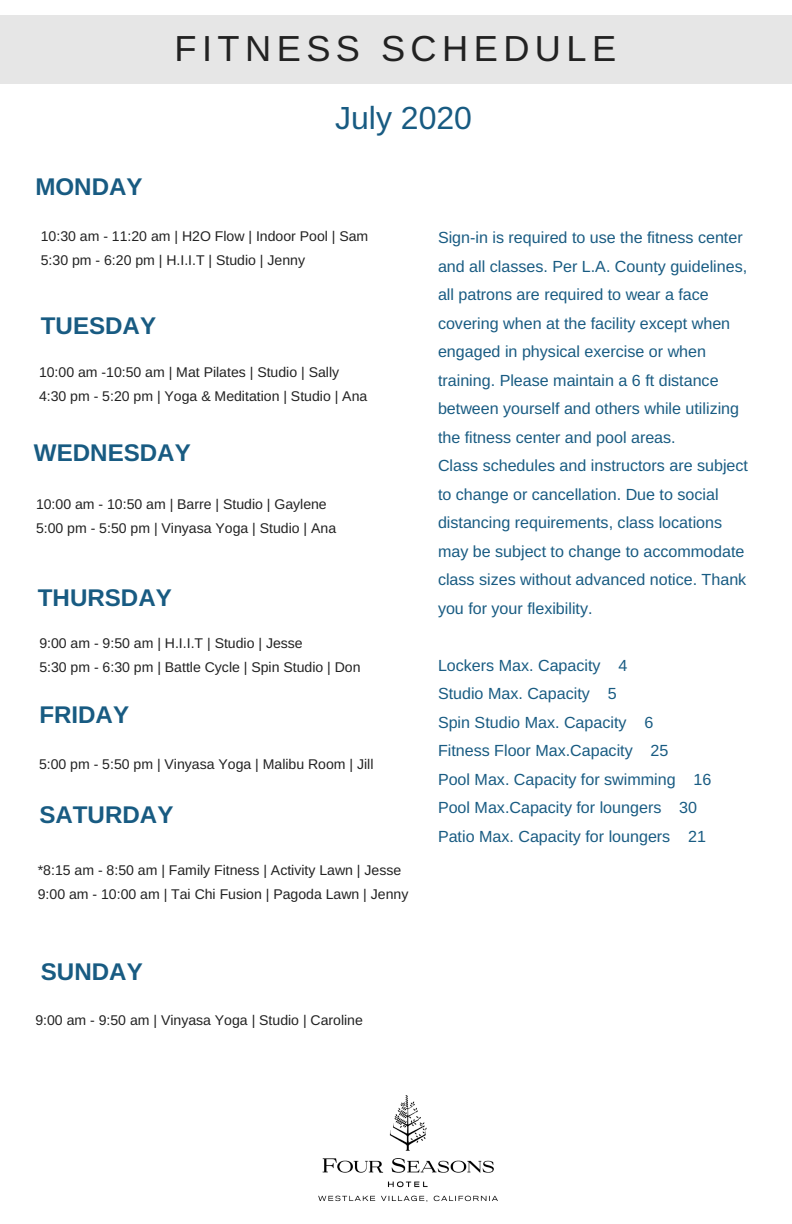
<style>
.page{position:relative;width:792px;height:1224px;background:#fff}
.page>*{position:absolute;margin:0;border:0;box-sizing:border-box;transform-origin:0 0}
.t1{font:36.2px "Arimo";letter-spacing:.15em;color:#222}
.t2{font:32px "Arimo";color:#185b82}
.t3{font:700 24.2px "Arimo";color:#185b82}
.t4{font:16px/28.4px "Arimo";color:#185b82}
.t5{font:14px/24px "Arimo";color:#222}
</style>
<div class="page">
<div style="left:0;top:16px;width:792px;height:67px;background:#e6e6e6"></div>
<img style="left:318px;top:1095px;width:180px;height:107px">
<h1 class="t1" style="left:175px;top:28px;width:443px">FITNESS SCHEDULE</h1>
<h2 class="t2" style="left:335px;top:100px;width:138px">July 2020</h2>
<h3 class="t3" style="left:35px;top:173px;width:109px">MONDAY</h3>
<p class="t5" style="left:41px;top:224px;width:329px">10:30 am - 11:20 am | H2O Flow | Indoor Pool | Sam<br>5:30 pm - 6:20 pm | H.I.I.T | Studio | Jenny</p>
<h3 class="t3" style="left:41px;top:313px;width:117px">TUESDAY</h3>
<p class="t5" style="left:39px;top:360px;width:330px">10:00 am -10:50 am | Mat Pilates | Studio | Sally<br>4:30 pm - 5:20 pm | Yoga &amp; Meditation | Studio | Ana</p>
<h3 class="t3" style="left:34px;top:439px;width:158px">WEDNESDAY</h3>
<p class="t5" style="left:36px;top:492px;width:302px">10:00 am - 10:50 am | Barre | Studio | Gaylene<br>5:00 pm - 5:50 pm | Vinyasa Yoga | Studio | Ana</p>
<h3 class="t3" style="left:38px;top:584px;width:136px">THURSDAY</h3>
<p class="t5" style="left:39px;top:631px;width:323px">9:00 am - 9:50 am | H.I.I.T | Studio | Jesse<br>5:30 pm - 6:30 pm | Battle Cycle | Spin Studio | Don</p>
<h3 class="t3" style="left:39px;top:701px;width:91px">FRIDAY</h3>
<p class="t5" style="left:39px;top:752px;width:336px">5:00 pm - 5:50 pm | Vinyasa Yoga | Malibu Room | Jill</p>
<h3 class="t3" style="left:39px;top:802px;width:136px">SATURDAY</h3>
<p class="t5" style="left:38px;top:859px;width:372px">*8:15 am - 8:50 am | Family Fitness | Activity Lawn | Jesse<br>9:00 am - 10:00 am | Tai Chi Fusion | Pagoda Lawn | Jenny</p>
<h3 class="t3" style="left:41px;top:958px;width:103px">SUNDAY</h3>
<p class="t5" style="left:35px;top:1008px;width:329px">9:00 am - 9:50 am | Vinyasa Yoga | Studio | Caroline</p>
<p class="t4" style="left:438px;top:224px;width:312px">Sign-in is required to use the fitness center and all classes. Per L.A. County guidelines, all patrons are required to wear a face covering when at the facility except when engaged in physical exercise or when training. Please maintain a 6 ft distance between yourself and others while utilizing the fitness center and pool areas.<br>Class schedules and instructors are subject to change or cancellation. Due to social distancing requirements, class locations may be subject to change to accommodate class sizes without advanced notice. Thank you for your flexibility.</p>
<p class="t4" style="left:438px;top:651px;width:275px">Lockers Max. Capacity 4<br>Studio Max. Capacity 5<br>Spin Studio Max. Capacity 6<br>Fitness Floor Max.Capacity 25<br>Pool Max. Capacity for swimming 16<br>Pool Max.Capacity for loungers 30<br>Patio Max. Capacity for loungers 21</p>
</div>
